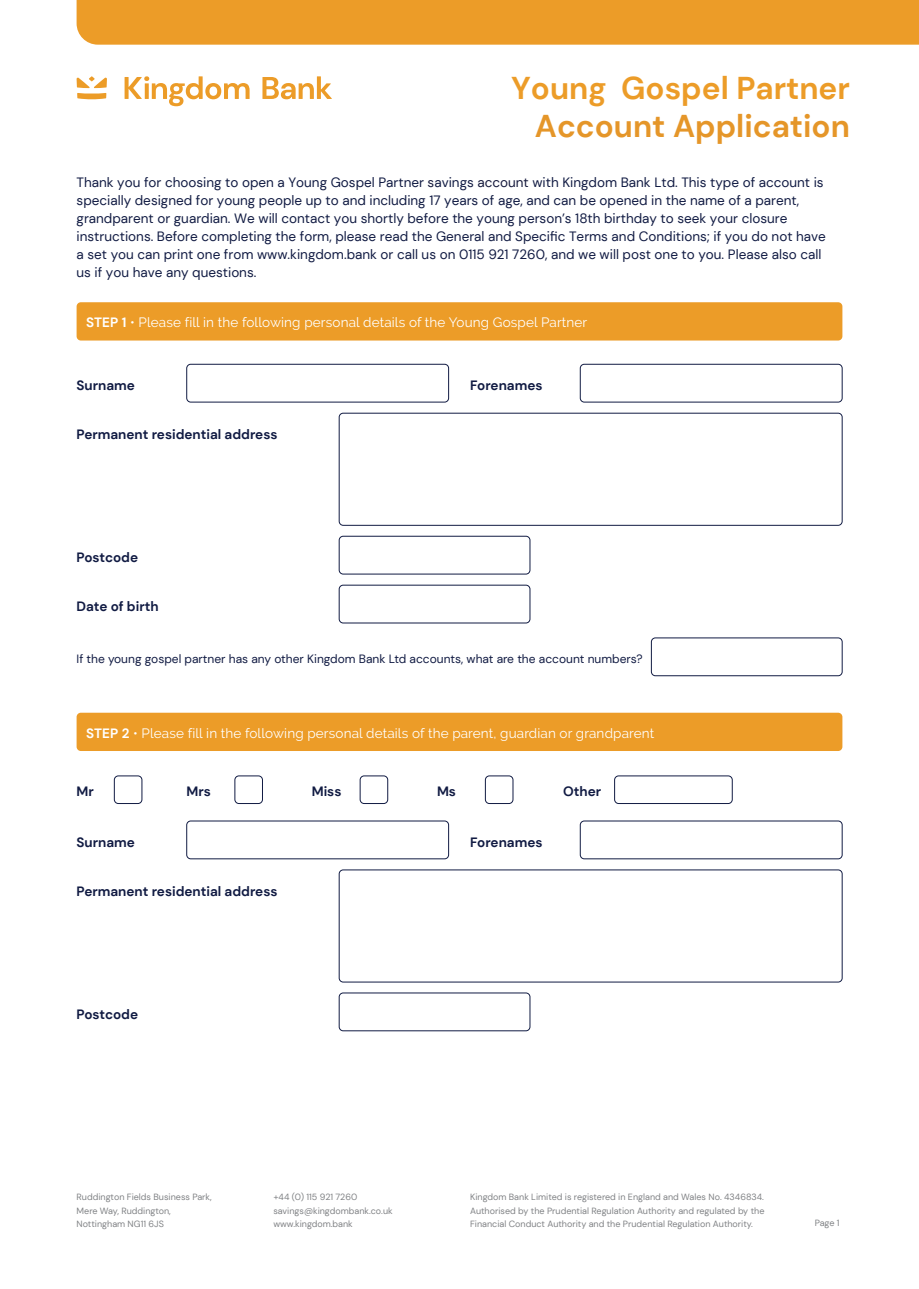
<style>
.page{position:relative;width:919px;height:1289px;background:#fff}
.page>*{position:absolute;margin:0;border:0;box-sizing:border-box;transform-origin:0 0}
.H1_21pt{font:700 31.5px/37.8px "DM Sans";color:#ec9c28;text-align:right}
.P2_9pt{font:13.5px/18px "DM Sans";color:#111b43}
.P2_9pt-2{font:13.5px "Raleway";letter-spacing:.01em;color:#fff}
.P2_9pt-3{font:700 13.5px "DM Sans";color:#111b43}
.P2_9pt-4{font:12px "DM Sans";color:#111b43}
.t1{font:9px/13.5px "DM Sans";color:#808285;text-align:justify}
.s1{color:#e59629}
.s2{color:#161a3d}
.s3{font-family:"DM Sans";font-weight:700}
</style>
<div class="page">
<div style="left:77px;top:0;width:841px;height:45px;background:#ec9c28"></div>
<svg style="left:76px;top:76px;width:31px;height:24px"></svg>
<svg style="left:124px;top:76px;width:125px;height:30px"></svg>
<svg style="left:262px;top:76px;width:70px;height:23px"></svg>
<div style="left:77px;top:302px;width:765px;height:38px;background:#ec9c28;border-radius:4px"></div>
<div style="left:77px;top:712px;width:765px;height:39px;background:#ec9c28;border-radius:4px"></div>
<div style="left:339px;top:536px;width:191px;height:38px;border:1px solid #111b43;border-radius:4px"></div>
<div style="left:339px;top:585px;width:191px;height:38px;border:1px solid #111b43;border-radius:4px"></div>
<div style="left:186px;top:364px;width:263px;height:38px;border:1px solid #111b43;border-radius:4px"></div>
<div style="left:339px;top:413px;width:503px;height:112px;border:1px solid #111b43;border-radius:4px"></div>
<div style="left:580px;top:364px;width:262px;height:38px;border:1px solid #111b43;border-radius:4px"></div>
<div style="left:651px;top:637px;width:191px;height:39px;border:1px solid #111b43;border-radius:4px"></div>
<div style="left:339px;top:992px;width:191px;height:39px;border:1px solid #111b43;border-radius:4px"></div>
<div style="left:186px;top:820px;width:263px;height:39px;border:1px solid #111b43;border-radius:4px"></div>
<div style="left:339px;top:869px;width:503px;height:113px;border:1px solid #111b43;border-radius:4px"></div>
<div style="left:580px;top:820px;width:262px;height:39px;border:1px solid #111b43;border-radius:4px"></div>
<div style="left:114px;top:775px;width:28px;height:28px;border:1px solid #111b43;border-radius:4px"></div>
<div style="left:235px;top:775px;width:28px;height:28px;border:1px solid #111b43;border-radius:4px"></div>
<div style="left:360px;top:775px;width:28px;height:28px;border:1px solid #111b43;border-radius:4px"></div>
<div style="left:485px;top:775px;width:28px;height:28px;border:1px solid #111b43;border-radius:4px"></div>
<div style="left:614px;top:775px;width:118px;height:28px;border:1px solid #111b43;border-radius:4px"></div>
<p class="H1_21pt" style="left:511px;top:69px;width:340px">Young Gospel Partner<br><span class="s1">Account Application</span></p>
<p class="P2_9pt" style="left:77px;top:173px;width:750px">Thank you for choosing to open a Young Gospel Partner <span class="s2">s</span>avings <span class="s2">account</span> with Kingdom Bank Ltd. This type of account is specially designed for young people up to and including 17 years of age, and can be opened in the name of a parent, grandparent or guardian. We will contact you shortly before the young person’s 18th birthday to seek your closure instructions. Before completing the form, please read the General and Specific Terms and Conditions; if you do not have a set you can print one from www.kingdom.bank or call us on 0115 921 7260, and we will post one to you. Please also call us if you have any questions.</p>
<p class="P2_9pt-2" style="left:86px;top:314px;width:503px"><span class="s3">STEP 1</span> • Please fill in the following personal details of the Young Gospel Partner</p>
<p class="P2_9pt-3" style="left:77px;top:377px;width:60px">Surname</p>
<p class="P2_9pt-3" style="left:77px;top:425px;width:202px">Permanent residential address</p>
<p class="P2_9pt-3" style="left:77px;top:548px;width:63px">Postcode</p>
<p class="P2_9pt-3" style="left:77px;top:597px;width:83px">Date of birth</p>
<p class="P2_9pt-3" style="left:470px;top:377px;width:74px">Forenames</p>
<p class="P2_9pt-4" style="left:77px;top:651px;width:567px">If the young gospel partner has any other Kingdom Bank Ltd accounts, what are the account numbers?</p>
<p class="P2_9pt-2" style="left:86px;top:725px;width:569px"><span class="s3">STEP 2</span> • Please fill in the following personal details of the parent, guardian or grandparent</p>
<p class="P2_9pt-3" style="left:77px;top:783px;width:19px">Mr</p>
<p class="P2_9pt-3" style="left:186px;top:783px;width:26px">Mrs</p>
<p class="P2_9pt-3" style="left:312px;top:783px;width:31px">Miss</p>
<p class="P2_9pt-3" style="left:437px;top:783px;width:21px">Ms</p>
<p class="P2_9pt-3" style="left:563px;top:783px;width:39px">Other</p>
<p class="P2_9pt-3" style="left:77px;top:833px;width:60px">Surname</p>
<p class="P2_9pt-3" style="left:77px;top:882px;width:202px">Permanent residential address</p>
<p class="P2_9pt-3" style="left:470px;top:833px;width:74px">Forenames</p>
<p class="P2_9pt-3" style="left:77px;top:1005px;width:63px">Postcode</p>
<p class="t1" style="left:77px;top:1190px;width:137px">Ruddington Fields Business Park,<br>Mere Way, Ruddington,</p>
<p class="t1" style="left:77px;top:1217px;width:89px">Nottingham NG11 6JS</p>
<p class="t1" style="left:273px;top:1190px;width:85px">+44 (0) 115 921 7260</p>
<p class="t1" style="left:273px;top:1203px;width:121px">savings@kingdombank.co.uk</p>
<p class="t1" style="left:273px;top:1217px;width:81px">www.kingdom.bank</p>
<p class="t1" style="left:470px;top:1190px;width:296px">Kingdom Bank Limited is registered in England and Wales No. 4346834.<br>Authorised by the Prudential Regulation Authority and regulated by the Financial Conduct Authority and the Prudential Regulation Authority.</p>
<p class="t1" style="left:814px;top:1216px;width:26px">Page 1</p>
</div>
